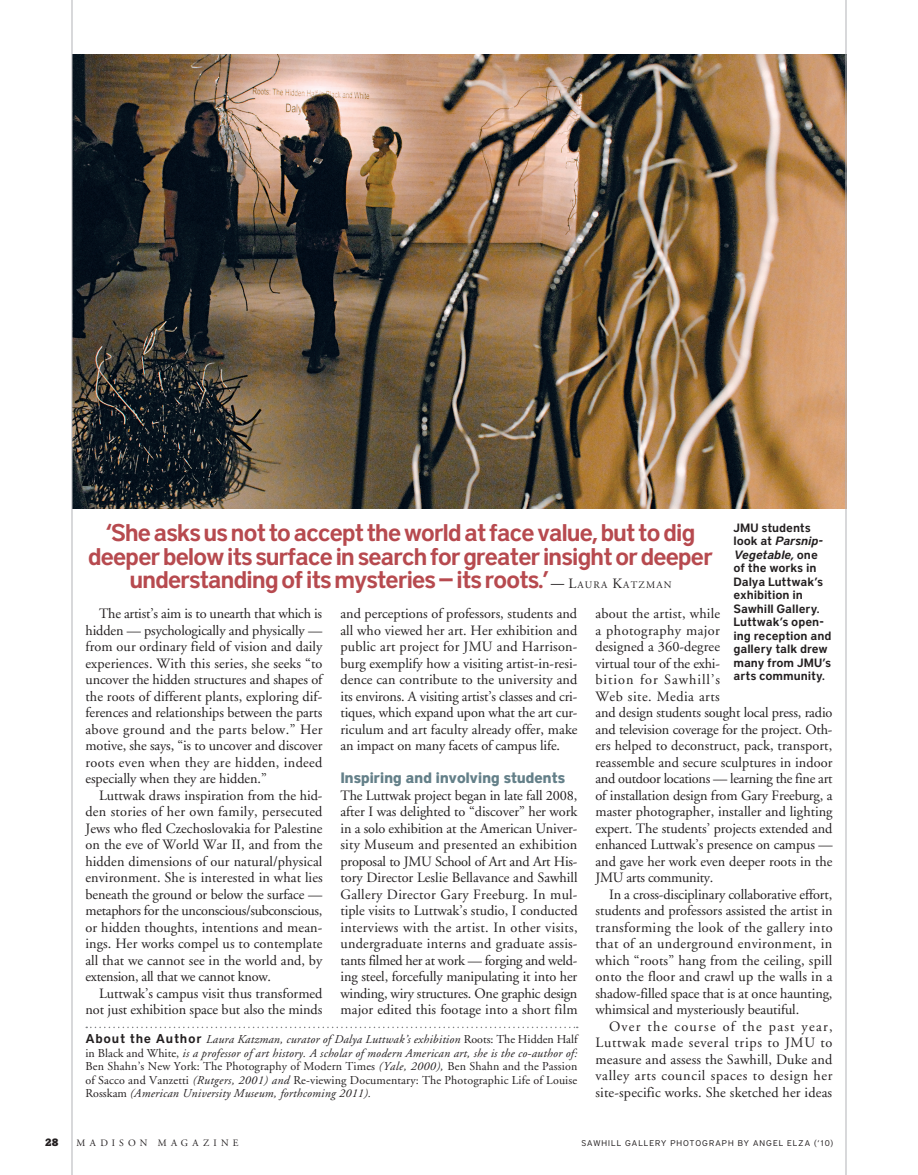
<style>
.page{position:relative;width:918px;height:1175px;background:#fff}
.page>*{position:absolute;margin:0;border:0;box-sizing:border-box;transform-origin:0 0}
.t1{font:24px/23.7px "District Demi";letter-spacing:-.055em;color:#b74a4f;text-align:center}
.Dept_text_garamond{font:700 15px "District";letter-spacing:-.035em;color:#648089}
.Dept_text_garamond-2{font:14.25px/16.5px "Adobe Garamond";letter-spacing:-.005em;color:#231f20;text-align:justify}
.About_Author_head{font:italic 12px/13.5px "Adobe Garamond";letter-spacing:.02em;color:#231f20;text-align:justify}
.Caption_black{font:12px/13.5px "District Demi";letter-spacing:-.005em;color:#231f20}
.t2{font:800 10.5px "Stymie BT";color:#231f20}
.t3{font:9.75px "Adobe Garamond";letter-spacing:.43em;color:#231f20}
.Photo_Credit{font:8.25px "District";letter-spacing:.13em;color:#231f20}
.s1{font-style:italic}
.s2{font-family:"Myriad Pro";font-size:14.25px;color:#231f20}
.s3{font-family:"Adobe Garamond";font-size:14.25px;color:#231f20}
.s4{font-family:"Adobe Garamond";font-size:10.05px;color:#231f20}
.s5{font-family:"District Demi";font-style:normal;font-size:12.75px}
.s6{font-style:normal}
</style>
<div class="page">
<svg style="left:86px;top:1026px;width:492px;height:2px"></svg>
<img style="left:73px;top:54px;width:773px;height:454px">
<hr style="left:72px;top:0;width:1px;height:1174px;background:#b2b3b7">
<hr style="left:846px;top:0;width:1px;height:1174px;background:#b2b3b7">
<p class="Caption_black" style="left:734px;top:520px;width:100px">JMU students look at <span class="s1">Parsnip-<br>Vegetable,</span> one of the works in<br>Dalya Luttwak’s exhibition in<br>Sawhill Gallery.<br>Luttwak’s open&shy;ing reception and gallery talk drew many from JMU’s arts community.</p>
<p class="t1" style="left:88px;top:520px;width:627px">‘She asks us not to accept the world at face value, but to dig deeper below its surface in search for greater insight or deeper understanding of its mysteries — its roots.’<span class="s2">—</span> <span class="s3">L</span> <span class="s4">A U RA</span> <span class="s3">K</span><span class="s4">A T Z M A N</span></p>
<p class="Dept_text_garamond-2" style="left:86px;top:606px;width:239px;text-indent:14px">The artist’s aim is to unearth that which is hidden — psychologically and physically — from our ordinary field of vision and daily experiences. With this series, she seeks “to uncover the hidden structures and shapes of the roots of different plants, exploring dif&shy;ferences and relationships between the parts above ground and the parts below.” Her motive, she says, “is to uncover and discover roots even when they are hidden, indeed especially when they are hidden.”</p>
<p class="Dept_text_garamond-2" style="left:86px;top:787px;width:239px;text-indent:14px">Luttwak draws inspiration from the hid&shy;den stories of her own family, persecuted Jews who fled Czechoslovakia for Palestine on the eve of World War II, and from the hidden dimensions of our natural/physical environment. She is interested in what lies beneath the ground or below the surface — metaphors for the unconscious/subconscious, or hidden thoughts, intentions and mean&shy;ings. Her works compel us to contemplate all that we cannot see in the world and, by extension, all that we cannot know.</p>
<p class="Dept_text_garamond-2" style="left:86px;top:985px;width:239px;text-align:right">Luttwak’s campus visit thus transformed not just exhibition space but also the minds</p>
<p class="Dept_text_garamond-2" style="left:340px;top:606px;width:239px">and perceptions of professors, students and all who viewed her art. Her exhibition and public art project for JMU and Harrison&shy;burg exemplify how a visiting artist-in-resi&shy;dence can contribute to the university and its environs. A visiting artist’s classes and cri&shy;tiques, which expand upon what the art cur&shy;riculum and art faculty already offer, make an impact on many facets of campus life.</p>
<p class="Dept_text_garamond" style="left:340px;top:768px;width:226px">Inspiring and involving students</p>
<p class="Dept_text_garamond-2" style="left:340px;top:787px;width:239px">The Luttwak project began in late fall 2008, after I was delighted to “discover” her work in a solo exhibition at the American Univer&shy;sity Museum and presented an exhibition proposal to JMU School of Art and Art His&shy;tory Director Leslie Bellavance and Sawhill Gallery Director Gary Freeburg. In mul&shy;tiple visits to Luttwak’s studio, I conducted interviews with the artist. In other visits, undergraduate interns and graduate assis&shy;tants filmed her at work — forging and weld&shy;ing steel, forcefully manipulating it into her winding, wiry structures. One graphic design major edited this footage into a short film</p>
<p class="Dept_text_garamond-2" style="left:596px;top:606px;width:239px;text-align:left">about the artist, while<br>a photography major<br>designed a 360-degree<br>virtual tour of the exhi-<br>bition for Sawhill’s<br>Web site. Media arts<br>and design students sought local press, radio and television coverage for the project. Oth&shy;ers helped to deconstruct, pack, transport, reassemble and secure sculptures in indoor and outdoor locations — learning the fine art of installation design from Gary Freeburg, a master photographer, installer and lighting expert. The students’ projects extended and enhanced Luttwak’s presence on campus — and gave her work even deeper roots in the JMU arts community.</p>
<p class="Dept_text_garamond-2" style="left:596px;top:886px;width:239px;text-indent:14px">In a cross-disciplinary collaborative effort, students and professors assisted the artist in transforming the look of the gallery into that of an underground environment, in which “roots” hang from the ceiling, spill onto the floor and crawl up the walls in a shadow-filled space that is at once haunting, whimsical and mysteriously beautiful.</p>
<p class="Dept_text_garamond-2" style="left:596px;top:1018px;width:239px;text-indent:14px">Over the course of the past year, Luttwak made several trips to JMU to measure and assess the Sawhill, Duke and valley arts council spaces to design her site-specific works. She sketched her ideas</p>
<p class="About_Author_head" style="left:86px;top:1033px;width:494px"><span class="s5">About the Author</span> Laura Katzman, curator of Dalya Luttwak’s exhibition <span class="s6">Roots: The Hidden Half in Black and White,</span> is a professor of art history. A scholar of modern American art, she is the co-author of:<br><span class="s6">Ben Shahn’s New York: The Photography of Modern Times</span> (Yale, 2000), <span class="s6">Ben Shahn and the Passion of Sacco and Vanzetti</span> (Rutgers, 2001) and <span class="s6">Re-viewing Documentary: The Photographic Life of Louise Rosskam</span> (American University Museum, forthcoming 2011).</p>
<p class="t2" style="left:45px;top:1136px;width:15px">28</p>
<p class="t3" style="left:76px;top:1138px;width:164px">MADISON MAGAZINE</p>
<p class="Photo_Credit" style="left:581px;top:1138px;width:253px">SAWHILL GALLERY PHOTOGRAPH BY ANGEL ELZA (‘10)</p>
</div>
